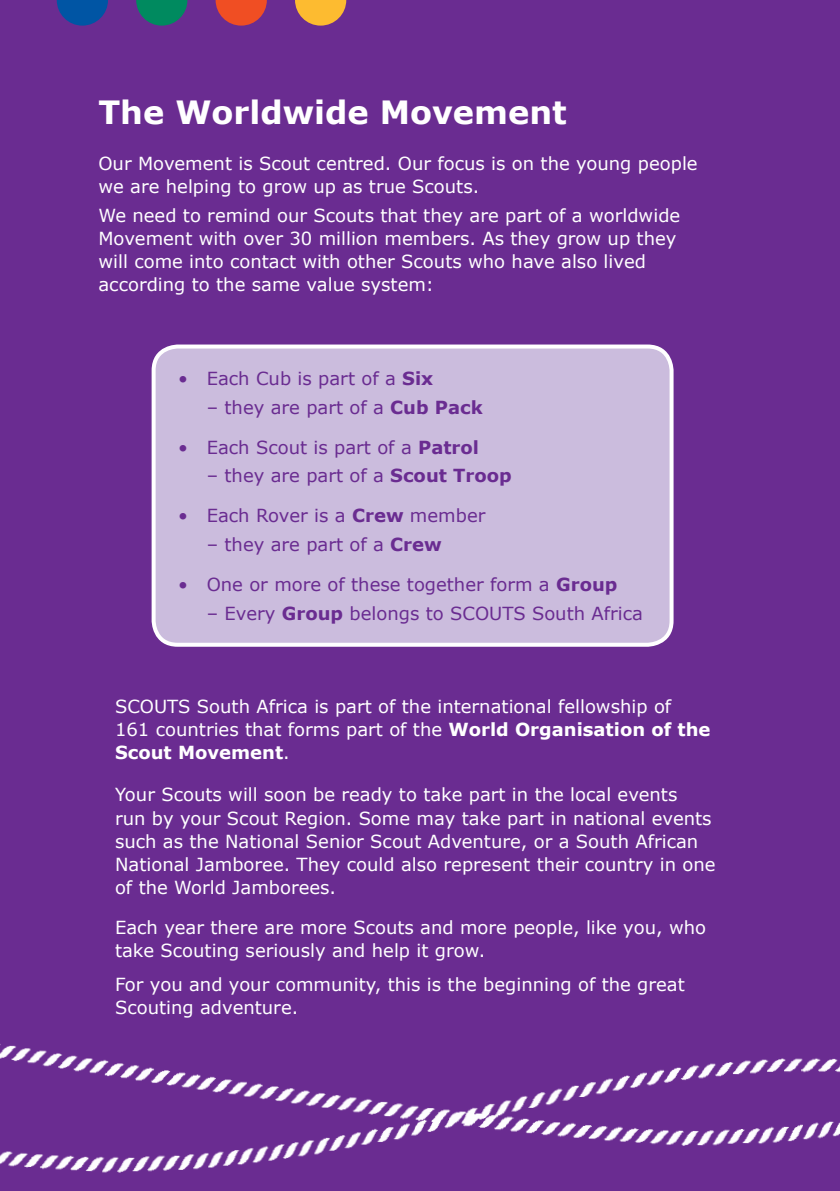
<style>
.page{position:relative;width:840px;height:1191px;background:#fff}
.page>*{position:absolute;margin:0;border:0;box-sizing:border-box;transform-origin:0 0}
.t1{font:700 32px "Verdana";color:#fff}
.t2{font:18px/23px "Verdana";color:#fff}
.t3{font:18px "Verdana";color:#6a2c91}
.s1{font-weight:700}
</style>
<div class="page">
<div style="left:0;top:0;width:839px;height:1191px;background:#6a2c91"></div>
<div style="left:153px;top:346px;width:518px;height:299px;background:#cbbcdd;border-radius:24px"></div>
<div style="left:151px;top:344px;width:522px;height:303px;border:4px solid #fff;border-radius:24px"></div>
<svg style="left:57px;top:0;width:51px;height:26px"></svg>
<svg style="left:136px;top:0;width:51px;height:26px"></svg>
<svg style="left:215px;top:0;width:52px;height:26px"></svg>
<svg style="left:295px;top:0;width:51px;height:26px"></svg>
<img style="left:0;top:1044px;width:839px;height:129px">
<h1 class="t1" style="left:98px;top:90px;width:469px">The Worldwide Movement</h1>
<p class="t2" style="left:98px;top:152px;width:600px">Our Movement is Scout centred. Our focus is on the young people we are helping to grow up as true Scouts.</p>
<p class="t2" style="left:98px;top:203px;width:583px">We need to remind our Scouts that they are part of a worldwide Movement with over 30 million members. As they grow up they will come into contact with other Scouts who have also lived according to the same value system:</p>
<p class="t3" style="left:178px;top:366px;width:256px">• Each Cub is part of a <span class="s1">Six</span></p>
<p class="t3" style="left:206px;top:395px;width:277px">– they are part of a <span class="s1">Cub Pack</span></p>
<p class="t3" style="left:178px;top:435px;width:302px">• Each Scout is part of a <span class="s1">Patrol</span></p>
<p class="t3" style="left:206px;top:463px;width:306px">– they are part of a <span class="s1">Scout Troop</span></p>
<p class="t3" style="left:178px;top:503px;width:308px">• Each Rover is a <span class="s1">Crew</span> member</p>
<p class="t3" style="left:206px;top:532px;width:236px">– they are part of a <span class="s1">Crew</span></p>
<p class="t3" style="left:178px;top:572px;width:440px">• One or more of these together form a <span class="s1">Group</span></p>
<p class="t3" style="left:206px;top:601px;width:437px">– Every <span class="s1">Group</span> belongs to SCOUTS South Africa</p>
<p class="t2" style="left:115px;top:694px;width:596px">SCOUTS South Africa is part of the international fellowship of<br>161 countries that forms part of the <span class="s1">World Organisation of the<br>Scout Movement</span>.</p>
<p class="t2" style="left:115px;top:783px;width:601px">Your Scouts will soon be ready to take part in the local events<br>run by your Scout Region. Some may take part in national events such as the National Senior Scout Adventure, or a South African National Jamboree. They could also represent their country in one of the World Jamborees.</p>
<p class="t2" style="left:115px;top:915px;width:592px">Each year there are more Scouts and more people, like you, who take Scouting seriously and help it grow.</p>
<p class="t2" style="left:115px;top:972px;width:571px">For you and your community, this is the beginning of the great<br>Scouting adventure.</p>
</div>
